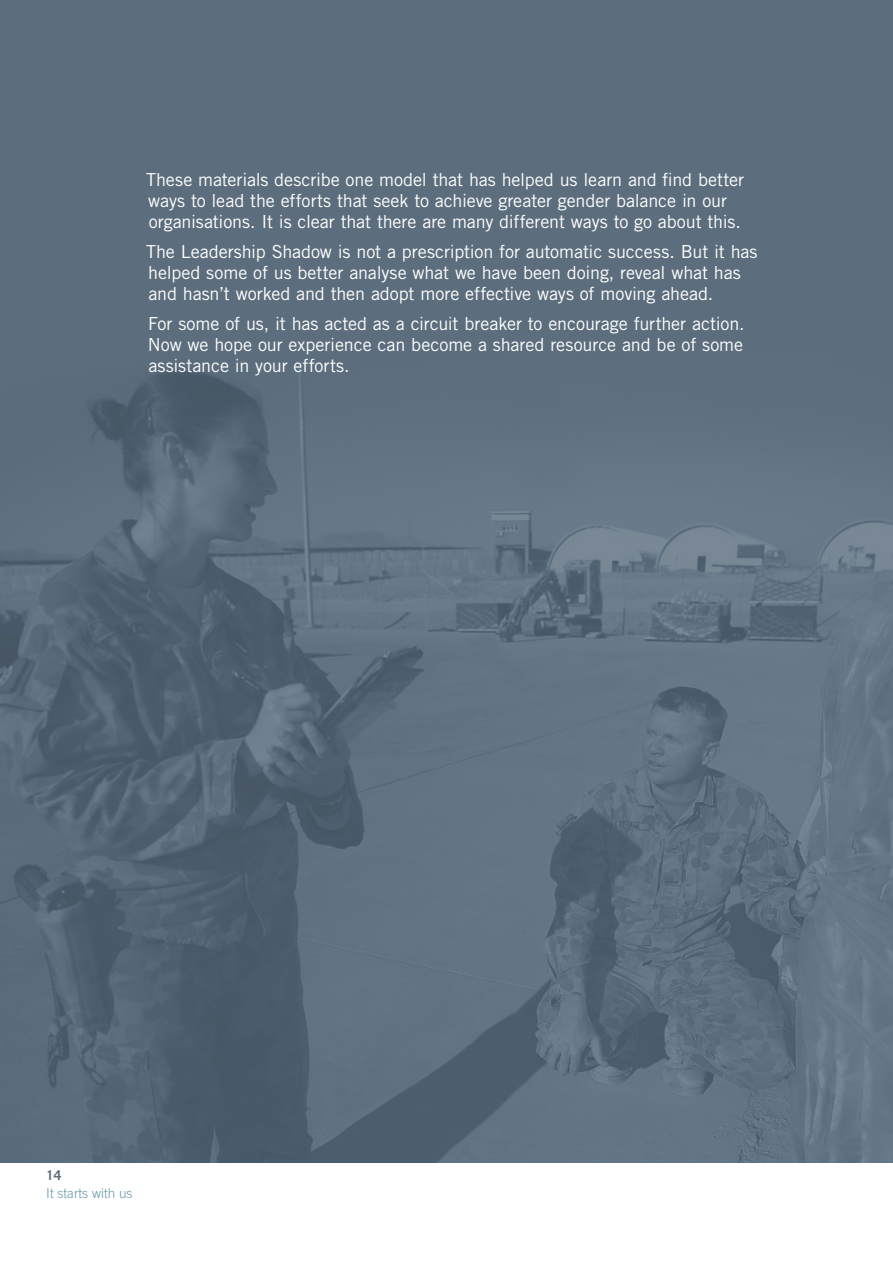
<style>
.page{position:relative;width:893px;height:1263px;background:#fff}
.page>*{position:absolute;margin:0;border:0;box-sizing:border-box;transform-origin:0 0}
.Opening_para{font:18px/21px "Trade Gothic LT Std";letter-spacing:-.005em;color:#fff}
.t1{font:300 13.5px "Trade Gothic LT Std";color:#6898ad}
.t2{font:700 13.5px "Trade Gothic LT Std";color:#596b7a}
</style>
<div class="page">
<img style="left:0;top:0;width:892px;height:1162px">
<p class="Opening_para" style="left:146px;top:169px;width:599px">These materials describe one model that has helped us learn and find better ways to lead the efforts that seek to achieve greater gender balance in our organisations. It is clear that there are many different ways to go about this.</p>
<p class="Opening_para" style="left:146px;top:241px;width:613px">The Leadership Shadow is not a prescription for automatic success. But it has helped some of us better analyse what we have been doing, reveal what has and hasn’t worked and then adopt more effective ways of moving ahead.</p>
<p class="Opening_para" style="left:148px;top:313px;width:598px;text-align:justify">For some of us, it has acted as a circuit breaker to encourage further action.<br>Now we hope our experience can become a shared resource and be of some assistance in your efforts.</p>
<p class="t2" style="left:46px;top:1167px;width:17px">14</p>
<p class="t1" style="left:46px;top:1185px;width:88px">It starts with us</p>
</div>
